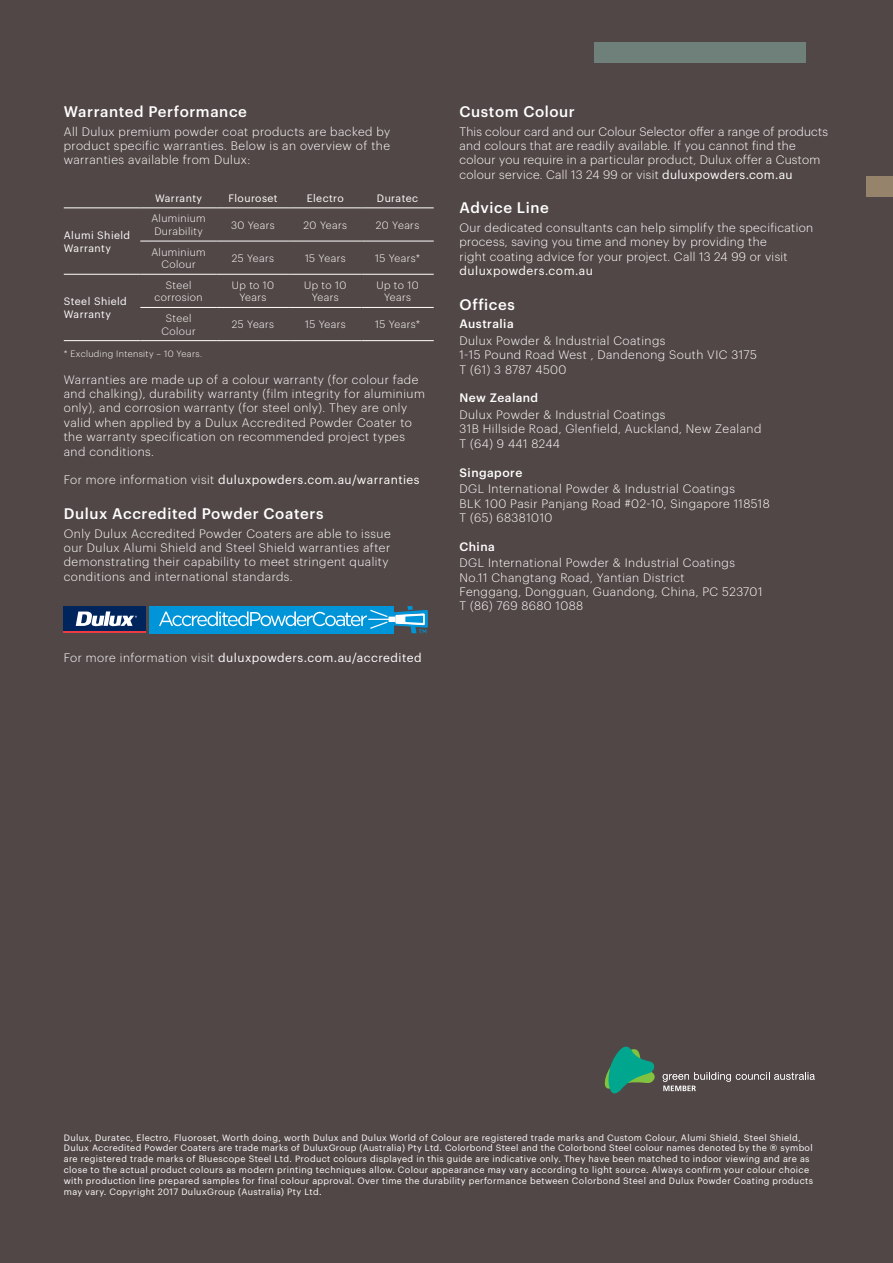
<style>
.page{position:relative;width:893px;height:1263px;background:#514746}
.page>*{position:absolute;margin:0;border:0;box-sizing:border-box;transform-origin:0 0}
.t1{font:500 15px "Graphik";letter-spacing:.04em;color:#fff}
.t2{font:300 12px/14.4px "Graphik";letter-spacing:.04em;color:#fff}
.t3{font:12px "Graphik";letter-spacing:.04em;color:#fff}
.t4{font:500 12px "Graphik";letter-spacing:.04em;color:#fff}
.t5{font:300 10.5px/12.6px "Graphik";letter-spacing:.04em;color:#fff;text-align:center}
.t6{font:10.5px/12.6px "Graphik";letter-spacing:.04em;color:#fff}
.t7{font:9px/10.8px "Graphik";letter-spacing:.04em;color:#fff}
.t8{font:300 9px "Graphik";letter-spacing:.04em;color:#fff}
.s1{font-weight:300}
.s2{font-weight:400}
</style>
<div class="page">
<div style="left:866px;top:176px;width:27px;height:21px;background:#96836b"></div>
<div style="left:594px;top:43px;width:211px;height:20px;background:#6f807a"></div>
<hr style="left:64px;top:207px;width:76px;height:1px;background:#fff">
<hr style="left:140px;top:207px;width:77px;height:1px;background:#fff">
<hr style="left:217px;top:207px;width:72px;height:1px;background:#fff">
<hr style="left:289px;top:207px;width:72px;height:1px;background:#fff">
<hr style="left:361px;top:207px;width:73px;height:1px;background:#fff">
<hr style="left:361px;top:274px;width:73px;height:1px;background:#fff">
<hr style="left:64px;top:274px;width:76px;height:1px;background:#fff">
<hr style="left:140px;top:274px;width:77px;height:1px;background:#fff">
<hr style="left:217px;top:274px;width:72px;height:1px;background:#fff">
<hr style="left:289px;top:274px;width:72px;height:1px;background:#fff">
<hr style="left:64px;top:340px;width:76px;height:1px;background:#fff">
<hr style="left:140px;top:340px;width:77px;height:1px;background:#fff">
<hr style="left:217px;top:340px;width:72px;height:1px;background:#fff">
<hr style="left:289px;top:340px;width:72px;height:1px;background:#fff">
<hr style="left:361px;top:340px;width:73px;height:1px;background:#fff">
<hr style="left:140px;top:307px;width:77px;height:1px;background:#fff">
<hr style="left:217px;top:307px;width:72px;height:1px;background:#fff">
<hr style="left:289px;top:307px;width:72px;height:1px;background:#fff">
<hr style="left:140px;top:241px;width:77px;height:1px;background:#fff">
<hr style="left:217px;top:241px;width:72px;height:1px;background:#fff">
<hr style="left:289px;top:241px;width:72px;height:1px;background:#fff">
<hr style="left:361px;top:241px;width:73px;height:1px;background:#fff">
<hr style="left:361px;top:307px;width:73px;height:1px;background:#fff">
<div style="left:149px;top:606px;width:244px;height:27px;background:#0095d9"></div>
<div style="left:64px;top:606px;width:82px;height:25px;background:#00255d"></div>
<hr style="left:64px;top:631px;width:82px;height:2px;background:#ee3a41">
<svg style="left:76px;top:611px;width:61px;height:15px"></svg>
<svg style="left:159px;top:606px;width:269px;height:27px"></svg>
<svg style="left:604px;top:1046px;width:211px;height:48px"></svg>
<p class="t1" style="left:64px;top:100px;width:185px">Warranted Performance</p>
<p class="t2" style="left:64px;top:123px;width:328px;text-align:justify">All Dulux premium powder coat products are backed by product specific warranties. Below is an overview of the warranties available from Dulux:</p>
<p class="t6" style="left:155px;top:191px;width:49px">Warranty</p>
<p class="t6" style="left:228px;top:191px;width:51px">Flouroset</p>
<p class="t6" style="left:307px;top:191px;width:38px">Electro</p>
<p class="t6" style="left:377px;top:191px;width:43px">Duratec</p>
<p class="t6" style="left:64px;top:228px;width:68px">Alumi Shield<br>Warranty</p>
<p class="t5" style="left:151px;top:212px;width:56px;text-align:left">Aluminium<br>Durability</p>
<p class="t5" style="left:231px;top:218px;width:45px">30 Years</p>
<p class="t5" style="left:304px;top:218px;width:45px">20 Years</p>
<p class="t5" style="left:376px;top:218px;width:45px">20 Years</p>
<p class="t5" style="left:151px;top:245px;width:56px">Aluminium<br>Colour</p>
<p class="t5" style="left:232px;top:251px;width:44px">25 Years</p>
<p class="t5" style="left:305px;top:251px;width:42px">15 Years</p>
<p class="t5" style="left:375px;top:251px;width:47px">15 Years*</p>
<p class="t5" style="left:154px;top:278px;width:50px">Steel corrosion</p>
<p class="t5" style="left:232px;top:278px;width:44px">Up to 10<br>Years</p>
<p class="t5" style="left:304px;top:278px;width:44px">Up to 10<br>Years</p>
<p class="t5" style="left:376px;top:278px;width:44px">Up to 10<br>Years</p>
<p class="t5" style="left:162px;top:311px;width:36px">Steel<br>Colour</p>
<p class="t5" style="left:232px;top:317px;width:44px">25 Years</p>
<p class="t5" style="left:305px;top:317px;width:42px">15 Years</p>
<p class="t5" style="left:375px;top:317px;width:47px">15 Years*</p>
<p class="t8" style="left:64px;top:347px;width:140px">* Excluding Intensity – 10 Years.</p>
<p class="t2" style="left:64px;top:371px;width:363px">Warranties are made up of a colour warranty (for colour fade and chalking), durability warranty (film integrity for aluminium only), and corrosion warranty (for steel only). They are only valid when applied by a Dulux Accredited Powder Coater to the warranty specification on recommended project types and conditions.</p>
<p class="t3" style="left:64px;top:471px;width:357px"><span class="s1">For more information visit</span> duluxpowders.com.au/warranties</p>
<p class="t1" style="left:64px;top:502px;width:261px">Dulux Accredited Powder Coaters</p>
<p class="t2" style="left:64px;top:525px;width:328px">Only Dulux Accredited Powder Coaters are able to issue our Dulux Alumi Shield and Steel Shield warranties after demonstrating their capability to meet stringent quality conditions and international standards.</p>
<p class="t6" style="left:64px;top:294px;width:65px">Steel Shield<br>Warranty</p>
<p class="t3" style="left:64px;top:649px;width:359px"><span class="s1">For more information visit</span> duluxpowders.com.au/accredited</p>
<p class="t1" style="left:459px;top:100px;width:117px">Custom Colour</p>
<p class="t2" style="left:459px;top:123px;width:370px">This colour card and our Colour Selector offer a range of products and colours that are readily available. If you cannot find the colour you require in a particular product, Dulux offer a Custom colour service. Call 13 24 99 or visit <span class="s2">duluxpowders.com.au</span></p>
<p class="t1" style="left:459px;top:196px;width:91px">Advice Line</p>
<p class="t2" style="left:459px;top:219px;width:355px">Our dedicated consultants can help simplify the specification process, saving you time and money by providing the<br>right coating advice for your project. Call 13 24 99 or visit</p>
<p class="t3" style="left:459px;top:262px;width:135px">duluxpowders.com.au</p>
<p class="t1" style="left:459px;top:293px;width:57px">Offices</p>
<p class="t4" style="left:459px;top:315px;width:56px">Australia</p>
<p class="t2" style="left:459px;top:332px;width:299px">Dulux Powder &amp; Industrial Coatings<br>1-15 Pound Road West , Dandenong South VIC 3175<br>T (61) 3 8787 4500</p>
<p class="t4" style="left:459px;top:389px;width:80px">New Zealand</p>
<p class="t2" style="left:459px;top:406px;width:303px">Dulux Powder &amp; Industrial Coatings<br>31B Hillside Road, Glenfield, Auckland, New Zealand<br>T (64) 9 441 8244</p>
<p class="t4" style="left:459px;top:463px;width:64px">Singapore</p>
<p class="t2" style="left:459px;top:481px;width:312px">DGL International Powder &amp; Industrial Coatings<br>BLK 100 Pasir Panjang Road #02-10, Singapore 118518<br>T (65) 68381010</p>
<p class="t4" style="left:459px;top:537px;width:37px">China</p>
<p class="t2" style="left:459px;top:555px;width:304px">DGL International Powder &amp; Industrial Coatings No.11 Changtang Road, Yantian District<br>Fenggang, Dongguan, Guandong, China, PC 523701<br>T (86) 769 8680 1088</p>
<p class="t7" style="left:64px;top:1131px;width:739px">Dulux, Duratec, Electro, Fluoroset, Worth doing, worth Dulux and Dulux World of Colour are registered trade marks and Custom Colour, Alumi Shield, Steel Shield,<br>Dulux Accredited Powder Coaters are trade marks of DuluxGroup (Australia) Pty Ltd. Colorbond Steel and the Colorbond Steel colour names denoted by the</p>
<p class="t7" style="left:64px;top:1142px;width:751px;text-indent:717px">symbol are registered trade marks of Bluescope Steel Ltd. Product colours displayed in this guide are indicative only. They have been matched to indoor viewing and are as close to the actual product colours as modern printing techniques allow. Colour appearance may vary according to light source. Always confirm your colour choice with production line prepared samples for final colour approval. Over time the durability performance between Colorbond Steel and Dulux Powder Coating products may vary. Copyright 2017 DuluxGroup (Australia) Pty Ltd.</p>
</div>
